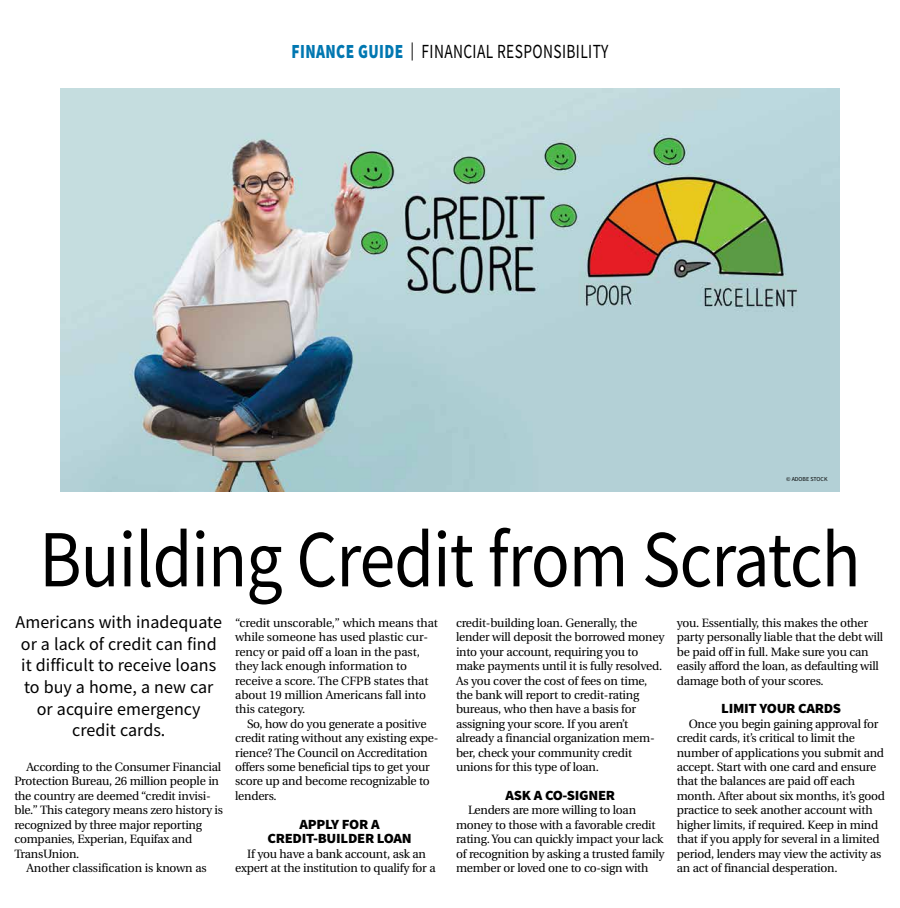
<style>
.page{position:relative;width:900px;height:908px;background:#fff}
.page>*{position:absolute;margin:0;border:0;box-sizing:border-box;transform-origin:0 0}
.t1{font:81px "Source Sans Pro";letter-spacing:-.015em;color:#000;scale:.89 1}
.t2{font:20px "Source Sans Pro";letter-spacing:.025em;color:#000;scale:.77 1}
.t3{font:18px/21.6px "Source Sans Pro";color:#000;text-align:center}
.t4{font:900 14px/14.4px "Source Sans Pro";letter-spacing:-.02em;color:#000;text-align:center;scale:1.05 1}
.t5{font:12px/14.4px "Utopia";letter-spacing:-.02em;color:#000}
.t6{font:6px "Source Sans Pro";color:#000}
.s1{font-weight:900;color:#0077b1}
.s2{font-size:18px}
</style>
<div class="page">
<img style="left:60px;top:89px;width:780px;height:403px">
<h2 class="t2" style="left:292px;top:39px;width:413px"><span class="s1">FINANCE GUIDE</span> <span class="s2">|</span> FINANCIAL RESPONSIBILITY</h2>
<p class="t6" style="left:786px;top:475px;width:43px">© ADOBE STOCK</p>
<h1 class="t1" style="left:39px;top:507px;width:925px">Building Credit from Scratch</h1>
<h3 class="t3" style="left:16px;top:611px;width:208px">Americans with inadequate or a lack of credit can find it difficult to receive loans to buy a home, a new car or acquire emergency credit cards.</h3>
<p class="t5" style="left:235px;top:615px;width:204px">“credit unscorable,” which means that while someone has used plastic cur&shy;rency or paid off a loan in the past, they lack enough information to receive a score. The CFPB states that about 19 million Americans fall into this category.</p>
<p class="t5" style="left:235px;top:716px;width:205px;text-indent:12px">So, how do you generate a positive credit rating without any existing expe&shy;rience? The Council on Accreditation offers some beneficial tips to get your score up and become recognizable to lenders.</p>
<p class="t4" style="left:267px;top:816px;width:139px">APPLY FOR A<br>CREDIT-BUILDER LOAN</p>
<p class="t5" style="left:235px;top:846px;width:202px;text-align:center">If you have a bank account, ask an expert at the institution to qualify for a</p>
<p class="t5" style="left:456px;top:615px;width:210px">credit-building loan. Generally, the lender will deposit the borrowed money into your account, requiring you to make payments until it is fully resolved.<br>As you cover the cost of fees on time, the bank will report to credit-rating bureaus, who then have a basis for assigning your score. If you aren’t already a financial organization mem&shy;ber, check your community credit unions for this type of loan.</p>
<p class="t4" style="left:506px;top:787px;width:106px">ASK A CO-SIGNER</p>
<p class="t5" style="left:456px;top:803px;width:210px;text-indent:12px">Lenders are more willing to loan money to those with a favorable credit rating. You can quickly impact your lack of recognition by asking a trusted family member or loved one to co-sign with</p>
<p class="t5" style="left:677px;top:615px;width:208px">you. Essentially, this makes the other party personally liable that the debt will be paid off in full. Make sure you can easily afford the loan, as defaulting will damage both of your scores.</p>
<p class="t4" style="left:721px;top:701px;width:116px">LIMIT YOUR CARDS</p>
<p class="t5" style="left:677px;top:716px;width:210px;text-indent:12px">Once you begin gaining approval for credit cards, it’s critical to limit the number of applications you submit and accept. Start with one card and ensure that the balances are paid off each month. After about six months, it’s good practice to seek another account with higher limits, if required. Keep in mind that if you apply for several in a limited period, lenders may view the activity as an act of financial desperation.</p>
<p class="t5" style="left:14px;top:759px;width:210px;text-indent:12px">According to the Consumer Financial Protection Bureau, 26 million people in the country are deemed “credit invisi&shy;ble.” This category means zero history is recognized by three major reporting companies, Experian, Equifax and TransUnion.</p>
<p class="t5" style="left:26px;top:860px;width:182px">Another classification is known as</p>
</div>
